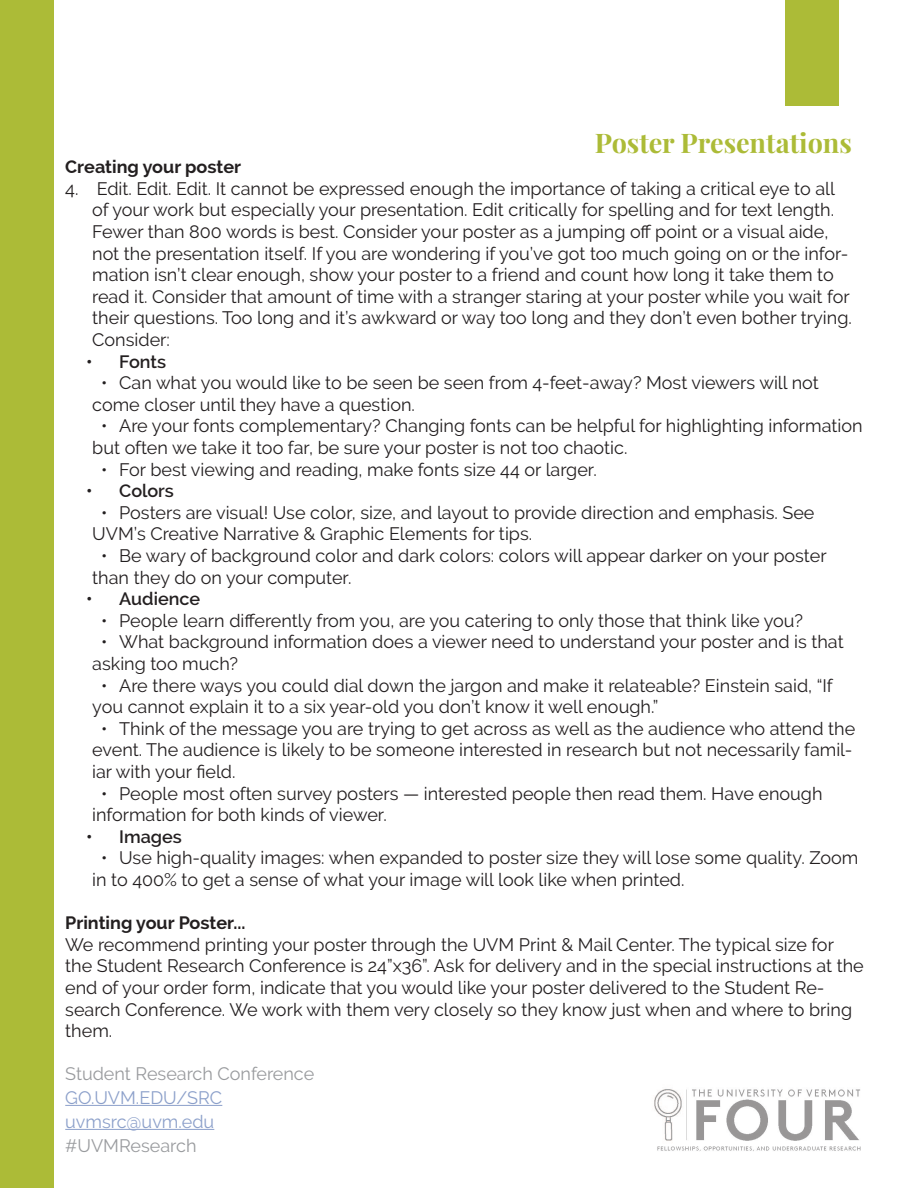
<style>
.page{position:relative;width:918px;height:1188px;background:#fff}
.page>*{position:absolute;margin:0;border:0;box-sizing:border-box;transform-origin:0 0}
.t1{font:700 27px "Playfair Display";color:#acbb37}
.t2{font:18px/21.6px "Raleway";color:#231f20}
.t3{font:700 18px "Raleway";color:#231f20}
.t4{font:18px "Raleway";color:#999b9e}
.t5{font:600 18px "Raleway";color:#231f20}
.t6{font:18px "Raleway";color:#8ca0ca}
</style>
<div class="page">
<hr style="left:65px;top:1105px;width:157px;height:1px;background:#8ca0ca">
<hr style="left:65px;top:1129px;width:149px;height:1px;background:#8ca0ca">
<img style="left:654px;top:1089px;width:207px;height:62px">
<div style="left:0;top:0;width:54px;height:1188px;background:#acbb37"></div>
<div style="left:785px;top:0;width:54px;height:106px;background:#acbb37"></div>
<p class="t1" style="left:595px;top:126px;width:259px">Poster Presentations</p>
<p class="t3" style="left:65px;top:157px;width:177px">Creating your poster</p>
<p class="t2" style="left:92px;top:178px;width:761px;text-indent:-27px">4. Edit. Edit. Edit. It cannot be expressed enough the importance of taking a critical eye to all of your work but especially your presentation. Edit critically for spelling and for text length.<br>Fewer than 800 words is best. Consider your poster as a jumping off point or a visual aide, not the presentation itself. If you are wondering if you’ve got too much going on or the infor&shy;mation isn’t clear enough, show your poster to a friend and count how long it take them to read it. Consider that amount of time with a stranger staring at your poster while you wait for their questions. Too long and it’s awkward or way too long and they don’t even bother trying.<br>Consider:</p>
<p class="t5" style="left:86px;top:351px;width:81px">• Fonts</p>
<p class="t2" style="left:92px;top:372px;width:728px;text-indent:9px">• Can what you would like to be seen be seen from 4-feet-away? Most viewers will not come closer until they have a question.</p>
<p class="t2" style="left:92px;top:415px;width:772px;text-indent:9px">• Are your fonts complementary? Changing fonts can be helpful for highlighting information but often we take it too far, be sure your poster is not too chaotic.</p>
<p class="t2" style="left:101px;top:459px;width:497px">• For best viewing and reading, make fonts size 44 or larger.</p>
<p class="t5" style="left:86px;top:481px;width:89px">• Colors</p>
<p class="t2" style="left:92px;top:502px;width:724px;text-indent:9px">• Posters are visual! Use color, size, and layout to provide direction and emphasis. See<br>UVM’s Creative Narrative &amp; Graphic Elements for tips.</p>
<p class="t2" style="left:92px;top:545px;width:736px;text-indent:9px">• Be wary of background color and dark colors: colors will appear darker on your poster than they do on your computer.</p>
<p class="t5" style="left:86px;top:589px;width:115px">• Audience</p>
<p class="t2" style="left:101px;top:610px;width:703px">• People learn differently from you, are you catering to only those that think like you?</p>
<p class="t2" style="left:92px;top:631px;width:753px;text-indent:9px">• What background information does a viewer need to understand your poster and is that asking too much?</p>
<p class="t2" style="left:92px;top:675px;width:742px;text-indent:9px">• Are there ways you could dial down the jargon and make it relateable? Einstein said, “If you cannot explain it to a six year-old you don’t know it well enough.”</p>
<p class="t2" style="left:92px;top:718px;width:765px;text-indent:9px">• Think of the message you are trying to get across as well as the audience who attend the event. The audience is likely to be someone interested in research but not necessarily famil&shy;iar with your field.</p>
<p class="t2" style="left:92px;top:783px;width:732px;text-indent:9px">• People most often survey posters — interested people then read them. Have enough information for both kinds of viewer.</p>
<p class="t5" style="left:86px;top:826px;width:97px">• Images</p>
<p class="t2" style="left:92px;top:847px;width:768px;text-indent:9px">• Use high-quality images: when expanded to poster size they will lose some quality. Zoom in to 400% to get a sense of what your image will look like when printed.</p>
<p class="t3" style="left:65px;top:913px;width:182px">Printing your Poster...</p>
<p class="t2" style="left:65px;top:934px;width:800px">We recommend printing your poster through the UVM Print &amp; Mail Center. The typical size for the Student Research Conference is 24”x36”. Ask for delivery and in the special instructions at the end of your order form, indicate that you would like your poster delivered to the Student Re&shy;search Conference. We work with them very closely so they know just when and where to bring them.</p>
<p class="t4" style="left:65px;top:1063px;width:251px">Student Research Conference</p>
<p class="t6" style="left:65px;top:1087px;width:159px">GO.UVM.EDU/SRC</p>
<p class="t6" style="left:65px;top:1111px;width:151px">uvmsrc@uvm.edu</p>
<p class="t4" style="left:65px;top:1135px;width:133px">#UVMResearch</p>
</div>
